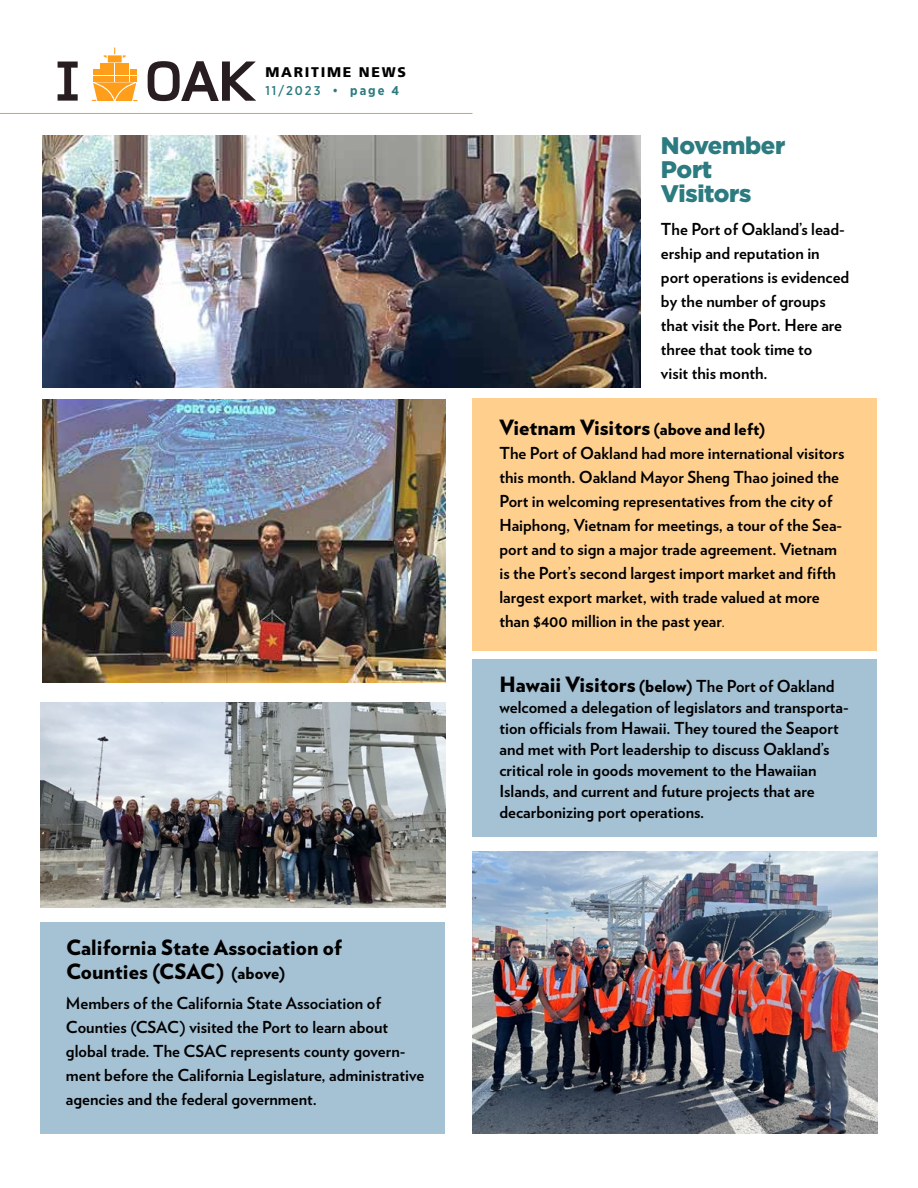
<style>
.page{position:relative;width:918px;height:1188px;background:#fff}
.page>*{position:absolute;margin:0;border:0;box-sizing:border-box;transform-origin:0 0}
.t1{font:900 24px/24px "Gotham";letter-spacing:-.015em;color:#2c7b80}
.t2{font:900 21px/24px "Verlag";color:#000}
.t3{font:700 16.5px/24px "Verlag";color:#000}
.t4{font:900 14.1px "Frutiger LT Std";letter-spacing:.12em;color:#000}
.t5{font:500 12.75px "Gotham Narrow";letter-spacing:.16em;color:#2c7b80}
.s1{font-weight:700}
.s2{font-size:16.5px}
.s3{font-size:12px}
.s4{font-weight:900;font-size:21px}
.s5{font-weight:900}
</style>
<div class="page">
<div style="left:472px;top:659px;width:406px;height:178px;background:#a5c1d4"></div>
<svg style="left:58px;top:62px;width:20px;height:39px"></svg>
<svg style="left:148px;top:61px;width:108px;height:40px"></svg>
<svg style="left:92px;top:47px;width:46px;height:54px"></svg>
<hr style="left:0;top:113px;width:472px;height:1px;background:#ff9e18">
<img style="left:42px;top:399px;width:404px;height:283px">
<img style="left:42px;top:135px;width:598px;height:253px">
<div style="left:472px;top:398px;width:406px;height:253px;background:#ffcf8e"></div>
<img style="left:472px;top:851px;width:406px;height:283px">
<div style="left:40px;top:923px;width:406px;height:211px;background:#a5c1d4"></div>
<img style="left:40px;top:702px;width:406px;height:205px">
<p class="t4" style="left:266px;top:63px;width:142px">MARITIME NEWS</p>
<p class="t5" style="left:266px;top:82px;width:135px">11/2023 • <span class="s1">page 4</span></p>
<p class="t2" style="left:66px;top:934px;width:277px">California State Association of<br>Counties (CSAC) <span class="s2">(above)</span></p>
<p class="t3" style="left:66px;top:990px;width:360px">Members of the California State Association of Counties (CSAC) visited the Port to learn about global trade. The CSAC represents county govern&shy;ment before the California Legislature, administrative agencies and the federal government.</p>
<h1 class="t1" style="left:661px;top:133px;width:126px">November<br>Port<br>Visitors</h1>
<p class="t3" style="left:661px;top:216px;width:190px">The Port of Oakland’s lead&shy;ership and reputation in port operations is evidenced by the number of groups that visit the Port. Here are three that took time to<br>visit this month.</p>
<p class="t2" style="left:500px;top:414px;width:268px">Vietnam Visitors <span class="s2">(above and left)</span></p>
<p class="t3" style="left:500px;top:440px;width:346px">The Port of Oakland had more international visitors this month. Oakland Mayor Sheng Thao joined the Port in welcoming representatives from the city of Haiphong, Vietnam for meetings, a tour of the Sea&shy;port and to sign a major trade agreement. Vietnam is the Port’s second largest import market and fifth largest export market, with trade valued at more than $400 million in the past year<span class="s3">.</span></p>
<p class="t3" style="left:500px;top:675px;width:351px;line-height:21px"><span class="s4">Hawaii Visitors</span> <span class="s5">(below)</span> The Port of Oakland welcomed a delegation of legislators and transporta&shy;tion officials from Hawaii. They toured the Seaport and met with Port leadership to discuss Oakland’s critical role in goods movement to the Hawaiian Islands, and current and future projects that are decarbonizing port operations.</p>
</div>
